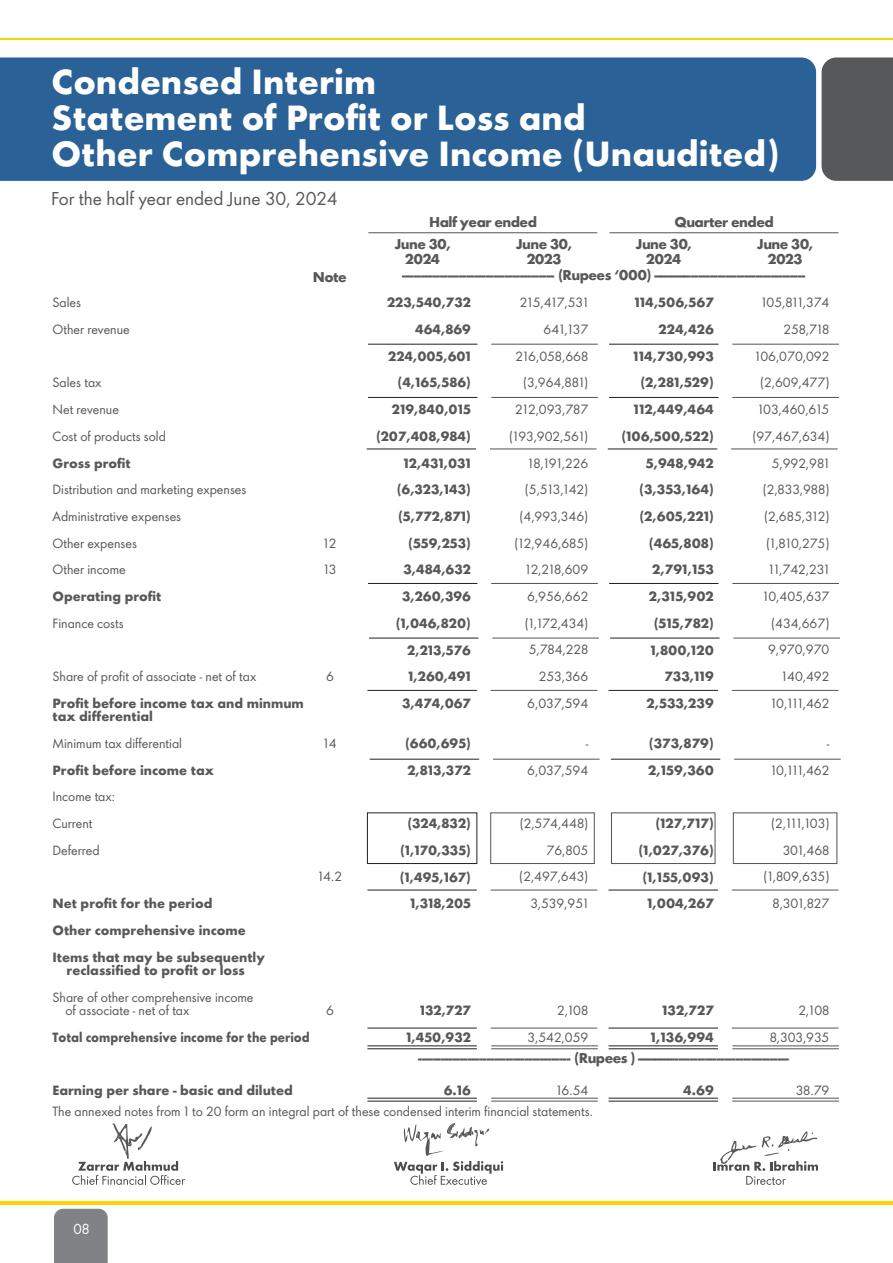
<style>
.page{position:relative;width:893px;height:1263px;background:#fff}
.page>*{position:absolute;margin:0;border:0;box-sizing:border-box;transform-origin:0 0}
.t1{font:700 32.4px/36px "Shell";color:#fff}
.t2{font:17.25px "Shell";color:#57585a}
.t3{font:13.5px "Shell";color:#fff}
.t4{font:700 13.2px/15.8px "Shell";letter-spacing:-.04em;color:#57585a;text-align:center}
.t5{font:12.45px/26.7px "Shell";color:#57585a;text-align:right}
.t6{font:700 12.45px/26.7px "Shell";color:#57585a;text-align:right}
.t7{font:700 12.45px "Shell";color:#57585a;scale:.91 1}
</style>
<div class="page">
<div style="left:54px;top:1209px;width:54px;height:54px;background:#808285"></div>
<hr style="left:0;top:38px;width:893px;height:2px;background:#fed304">
<hr style="left:0;top:1201px;width:893px;height:3px;background:#fed304">
<div style="left:0;top:57px;width:816px;height:124px;background:#2a6297"></div>
<div style="left:822px;top:57px;width:71px;height:124px;background:#57585a"></div>
<svg style="left:72px;top:1123px;width:113px;height:62px"></svg>
<svg style="left:394px;top:1123px;width:109px;height:62px"></svg>
<svg style="left:713px;top:1131px;width:105px;height:54px"></svg>
<hr style="left:608px;top:449px;width:109px;height:1px;background:#231f20">
<hr style="left:731px;top:449px;width:107px;height:1px;background:#515457">
<hr style="left:609px;top:344px;width:109px;height:1px;background:#231f20">
<hr style="left:732px;top:344px;width:107px;height:1px;background:#515457">
<hr style="left:368px;top:344px;width:109px;height:1px;background:#231f20">
<hr style="left:491px;top:344px;width:107px;height:1px;background:#515457">
<hr style="left:609px;top:397px;width:109px;height:1px;background:#231f20">
<hr style="left:732px;top:397px;width:107px;height:1px;background:#515457">
<hr style="left:368px;top:397px;width:109px;height:1px;background:#231f20">
<hr style="left:491px;top:397px;width:107px;height:1px;background:#515457">
<hr style="left:367px;top:449px;width:109px;height:1px;background:#231f20">
<hr style="left:490px;top:449px;width:107px;height:1px;background:#515457">
<hr style="left:609px;top:583px;width:109px;height:1px;background:#231f20">
<hr style="left:732px;top:583px;width:107px;height:1px;background:#515457">
<hr style="left:368px;top:583px;width:109px;height:1px;background:#231f20">
<hr style="left:491px;top:583px;width:107px;height:1px;background:#515457">
<hr style="left:610px;top:638px;width:110px;height:1px;background:#231f20">
<hr style="left:733px;top:638px;width:107px;height:1px;background:#515457">
<hr style="left:369px;top:638px;width:109px;height:1px;background:#231f20">
<hr style="left:492px;top:638px;width:107px;height:1px;background:#515457">
<hr style="left:608px;top:690px;width:110px;height:1px;background:#231f20">
<hr style="left:732px;top:690px;width:106px;height:1px;background:#515457">
<hr style="left:367px;top:690px;width:110px;height:1px;background:#231f20">
<hr style="left:491px;top:690px;width:106px;height:1px;background:#515457">
<hr style="left:608px;top:890px;width:110px;height:1px;background:#231f20">
<hr style="left:732px;top:890px;width:106px;height:1px;background:#515457">
<hr style="left:367px;top:890px;width:110px;height:1px;background:#231f20">
<hr style="left:491px;top:890px;width:106px;height:1px;background:#515457">
<hr style="left:608px;top:1028px;width:110px;height:1px;background:#231f20">
<hr style="left:732px;top:1028px;width:106px;height:1px;background:#515457">
<hr style="left:367px;top:1028px;width:110px;height:1px;background:#231f20">
<hr style="left:491px;top:1028px;width:106px;height:1px;background:#515457">
<hr style="left:611px;top:759px;width:109px;height:1px;background:#231f20">
<hr style="left:734px;top:759px;width:107px;height:1px;background:#515457">
<hr style="left:370px;top:759px;width:109px;height:1px;background:#231f20">
<hr style="left:493px;top:759px;width:107px;height:1px;background:#515457">
<hr style="left:609px;top:232px;width:229px;height:1px;background:#515457">
<hr style="left:368px;top:232px;width:229px;height:1px;background:#515457">
<hr style="left:608px;top:1045px;width:110px;height:1px;background:#231f20">
<hr style="left:608px;top:1048px;width:110px;height:1px;background:#231f20">
<hr style="left:732px;top:1045px;width:107px;height:1px;background:#515457">
<hr style="left:732px;top:1048px;width:107px;height:1px;background:#515457">
<hr style="left:367px;top:1045px;width:110px;height:1px;background:#231f20">
<hr style="left:367px;top:1048px;width:110px;height:1px;background:#231f20">
<hr style="left:491px;top:1045px;width:107px;height:1px;background:#515457">
<hr style="left:491px;top:1048px;width:107px;height:1px;background:#515457">
<hr style="left:608px;top:1098px;width:110px;height:1px;background:#231f20">
<hr style="left:608px;top:1101px;width:110px;height:1px;background:#231f20">
<hr style="left:732px;top:1098px;width:107px;height:1px;background:#515457">
<hr style="left:732px;top:1101px;width:107px;height:1px;background:#515457">
<hr style="left:367px;top:1098px;width:110px;height:1px;background:#231f20">
<hr style="left:367px;top:1101px;width:110px;height:1px;background:#231f20">
<hr style="left:491px;top:1098px;width:107px;height:1px;background:#515457">
<hr style="left:491px;top:1101px;width:107px;height:1px;background:#515457">
<div style="left:367px;top:812px;width:110px;height:52px;border:1px solid #231f20"></div>
<div style="left:490px;top:812px;width:105px;height:52px;border:1px solid #515457"></div>
<div style="left:611px;top:812px;width:104px;height:52px;border:1px solid #515457"></div>
<div style="left:733px;top:812px;width:104px;height:52px;border:1px solid #515457"></div>
<h1 class="t1" style="left:51px;top:61px;width:730px">Condensed Interim<br>Statement of Profit or Loss and<br>Other Comprehensive Income (Unaudited)</h1>
<h2 class="t2" style="left:51px;top:185px;width:288px">For the half year ended June 30, 2024</h2>
<p class="t5" style="left:53px;top:288px;width:79px;text-align:left">Sales<br>Other revenue</p>
<p class="t5" style="left:53px;top:369px;width:115px;text-align:left">Sales tax<br>Net revenue<br>Cost of products sold</p>
<p class="t6" style="left:53px;top:448px;width:80px">Gross profit</p>
<p class="t5" style="left:53px;top:475px;width:195px;text-align:left">Distribution and marketing expenses<br>Administrative expenses<br>Other expenses<br>Other income</p>
<p class="t6" style="left:53px;top:582px;width:110px">Operating profit</p>
<p class="t5" style="left:53px;top:609px;width:73px">Finance costs</p>
<p class="t4" style="left:313px;top:268px;width:36px">Note</p>
<p class="t5" style="left:324px;top:529px;width:14px;text-align:left">12<br>13</p>
<p class="t5" style="left:53px;top:662px;width:205px">Share of profit of associate - net of tax</p>
<p class="t6" style="left:53px;top:695px;width:253px;line-height:13.4px;text-align:left">Profit before income tax and minmum tax differential</p>
<p class="t5" style="left:53px;top:729px;width:131px">Minimum tax differential</p>
<p class="t6" style="left:53px;top:755px;width:163px">Profit before income tax</p>
<p class="t5" style="left:53px;top:782px;width:64px;text-align:left">Income tax:<br>Current<br>Deferred</p>
<p class="t5" style="left:326px;top:662px;width:9px">6</p>
<p class="t5" style="left:324px;top:729px;width:15px">14</p>
<p class="t5" style="left:318px;top:863px;width:25px">14.2</p>
<p class="t6" style="left:53px;top:889px;width:214px;text-align:left">Net profit for the period<br>Other comprehensive income<br>Items that may be subsequently</p>
<p class="t6" style="left:67px;top:956px;width:180px">reclassified to profit or loss</p>
<p class="t5" style="left:65px;top:989px;width:190px;line-height:13.4px;text-align:left;text-indent:-13px">Share of other comprehensive income of associate - net of tax</p>
<p class="t7" style="left:53px;top:1026px;width:284px">Total comprehensive income for the period</p>
<p class="t6" style="left:53px;top:1076px;width:242px">Earning per share - basic and diluted</p>
<p class="t5" style="left:326px;top:996px;width:9px">6</p>
<p class="t4" style="left:516px;top:210px;width:58px;line-height:21.6px;text-align:left;text-indent:-87px">Half year ended<br>June 30,</p>
<p class="t4" style="left:527px;top:250px;width:36px">2023</p>
<p class="t4" style="left:394px;top:235px;width:58px">June 30,<br>2024</p>
<p class="t4" style="left:757px;top:210px;width:58px;line-height:21.6px;text-align:left;text-indent:-82px">Quarter ended<br>June 30,</p>
<p class="t4" style="left:768px;top:250px;width:36px">2023</p>
<p class="t4" style="left:635px;top:235px;width:58px">June 30,<br>2024</p>
<p class="t4" style="left:402px;top:266px;width:405px">---------------------------------------- (Rupees ‘000) -----------------------------------------</p>
<p class="t5" style="left:752px;top:288px;width:79px">105,811,374<br>258,718<br>106,070,092 (2,609,477)<br>103,460,615 (97,467,634)<br>5,992,981 (2,833,988) (2,685,312) (1,810,275)<br>11,742,231<br>10,405,637 (434,667)<br>9,970,970<br>140,492<br>10,111,462</p>
<p class="t5" style="left:771px;top:729px;width:60px">-<br>10,111,462</p>
<p class="t5" style="left:509px;top:288px;width:81px">215,417,531<br>641,137<br>216,058,668 (3,964,881)<br>212,093,787 (193,902,561)<br>18,191,226 (5,513,142) (4,993,346) (12,946,685)<br>12,218,609<br>6,956,662 (1,172,434)<br>5,784,228<br>253,366<br>6,037,594</p>
<p class="t5" style="left:527px;top:729px;width:62px">-<br>6,037,594</p>
<p class="t6" style="left:376px;top:288px;width:96px">223,540,732<br>464,869<br>224,005,601 (4,165,586)<br>219,840,015 (207,408,984)<br>12,431,031 (6,323,143) (5,772,871) (559,253)<br>3,484,632<br>3,260,396 (1,046,820)<br>2,213,576<br>1,260,491<br>3,474,067</p>
<p class="t6" style="left:405px;top:729px;width:67px;text-align:left">(660,695)<br>2,813,372</p>
<p class="t6" style="left:621px;top:288px;width:94px">114,506,567<br>224,426<br>114,730,993 (2,281,529)<br>112,449,464 (106,500,522)<br>5,948,942 (3,353,164) (2,605,221) (465,808)<br>2,791,153<br>2,315,902 (515,782)<br>1,800,120<br>733,119<br>2,533,239</p>
<p class="t6" style="left:648px;top:729px;width:67px;text-align:left">(373,879)<br>2,159,360</p>
<p class="t6" style="left:400px;top:809px;width:73px">(324,832) (1,170,335) (1,495,167)<br>1,318,205</p>
<p class="t6" style="left:406px;top:996px;width:66px">132,727<br>1,450,932</p>
<p class="t5" style="left:519px;top:809px;width:70px">(2,574,448)<br>76,805 (2,497,643)<br>3,539,951</p>
<p class="t5" style="left:528px;top:996px;width:62px">2,108<br>3,542,059</p>
<p class="t6" style="left:638px;top:809px;width:77px">(127,717) (1,027,376) (1,155,093)<br>1,004,267</p>
<p class="t6" style="left:651px;top:996px;width:65px">132,727<br>1,136,994</p>
<p class="t5" style="left:764px;top:809px;width:67px">(2,111,103)<br>301,468 (1,809,635)<br>8,301,827</p>
<p class="t5" style="left:770px;top:996px;width:61px">2,108<br>8,303,935</p>
<p class="t4" style="left:418px;top:1048px;width:372px">---------------------------------------- (Rupees ) -----------------------------------------</p>
<p class="t6" style="left:444px;top:1076px;width:29px">6.16</p>
<p class="t5" style="left:556px;top:1076px;width:33px">16.54</p>
<p class="t6" style="left:683px;top:1076px;width:32px">4.69</p>
<p class="t5" style="left:796px;top:1076px;width:35px">38.79</p>
<p class="t5" style="left:53px;top:1097px;width:542px">The annexed notes from 1 to 20 form an integral part of these condensed interim financial statements.</p>
<p class="t3" style="left:73px;top:1218px;width:18px">08</p>
</div>
